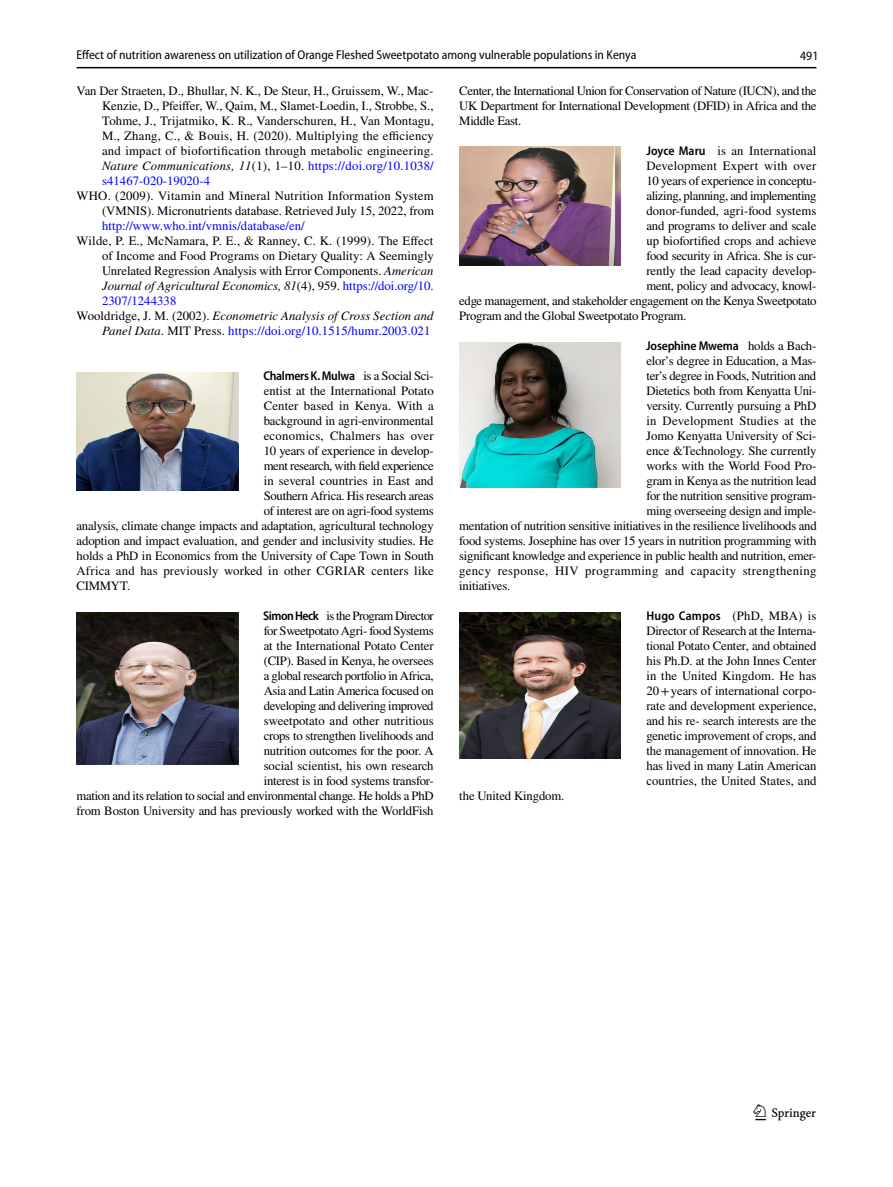
<style>
.page{position:relative;width:893px;height:1187px;background:#fff}
.page>*{position:absolute;margin:0;border:0;box-sizing:border-box;transform-origin:0 0}
.t1{font:22.5px "Springnew Regular 3";color:#000}
.t2{font:12.75px/15px "STIX";letter-spacing:-.015em;color:#000;text-align:justify}
.t3{font:12.75px/15px "STIX";letter-spacing:.005em;color:#000;text-align:right}
.t4{font:12.75px "STIX";letter-spacing:.015em;color:#000}
.t5{font:italic 12.75px "STIX";color:#000}
.t6{font:12.75px "STIX";letter-spacing:.005em;color:#00f}
.t7{font:12.75px "Myriad Pro Semi Cn 3";color:#000}
.t8{font:12.75px "STIX";letter-spacing:.02em;color:#000}
.t9{font:600 semi-condensed 12.75px "Myriad Pro";letter-spacing:-.025em;color:#000}
.t10{font:12.75px "STIX";letter-spacing:.03em;color:#000}
.t11{font:12.75px "STIX";letter-spacing:.01em;color:#000}
.t12{font:12.75px "Myriad Pro Unic Semi Condensed 2";color:#000}
.s1{font-style:italic}
.s2{color:#00f}
.s3{font-style:normal}
.s4{font-style:normal;color:#00f}
.s5{font-style:italic;color:#000}
.s6{color:#000}
.s7{font-family:"STIX";font-weight:400;font-stretch:normal}
.s8{font-family:"Myriad Pro";font-weight:600;font-stretch:semi-condensed}
</style>
<div class="page">
<hr style="left:77px;top:67px;width:739px;height:1px;background:#000">
<img style="left:77px;top:372px;width:161px;height:119px">
<img style="left:77px;top:612px;width:161px;height:152px">
<img style="left:459px;top:147px;width:162px;height:118px">
<img style="left:459px;top:342px;width:162px;height:146px">
<img style="left:459px;top:612px;width:162px;height:146px">
<p class="t7" style="left:77px;top:48px;width:561px">Effect of nutrition awareness on utilization of Orange Fleshed Sweetpotato among vulnerable populations in Kenya</p>
<p class="t12" style="left:800px;top:51px;width:20px">491</p>
<p class="t2" style="left:102px;top:84px;width:333px;text-indent:-26px">Van Der Straeten, D., Bhullar, N. K., De Steur, H., Gruissem, W., Mac-Kenzie, D., Pfeiffer, W., Qaim, M., Slamet-Loedin, I., Strobbe, S., Tohme, J., Trijatmiko, K. R., Vanderschuren, H., Van Montagu, M., Zhang, C., &amp; Bouis, H. (2020). Multiplying the efficiency and impact of biofortification through metabolic engineering.<br><span class="s1">Nature Communications, 11</span>(1), 1–10. <span class="s2">https://doi.org/10.1038/ s41467-020-19020-4</span></p>
<p class="t3" style="left:77px;top:189px;width:359px">WHO. (2009). Vitamin and Mineral Nutrition Information System (VMNIS). Micronutrients database. Retrieved July 15, 2022, from</p>
<p class="t6" style="left:102px;top:217px;width:204px">http://www.who.int/vmnis/database/en/</p>
<p class="t4" style="left:77px;top:232px;width:358px">Wilde, P. E., McNamara, P. E., &amp; Ranney, C. K. (1999). The Effect</p>
<p class="t3" style="left:102px;top:249px;width:333px">of Income and Food Programs on Dietary Quality: A Seemingly</p>
<p class="t2" style="left:102px;top:264px;width:333px">Unrelated Regression Analysis with Error Components. <span class="s1">American</span></p>
<p class="t5" style="left:102px;top:277px;width:333px">Journal of Agricultural Economics, 81<span class="s3">(4), 959.</span> <span class="s4">https://doi.org/10.</span></p>
<p class="t6" style="left:102px;top:292px;width:76px">2307/1244338</p>
<p class="t5" style="left:77px;top:307px;width:358px"><span class="s3">Wooldridge, J. M. (2002).</span> Econometric Analysis of Cross Section and</p>
<p class="t6" style="left:102px;top:322px;width:330px"><span class="s5">Panel Data</span><span class="s6">. MIT Press.</span> https://doi.org/10.1515/humr.2003.021</p>
<p class="t9" style="left:263px;top:369px;width:172px">Chalmers K. Mulwa <span class="s7">is a Social Sci-</span></p>
<p class="t3" style="left:264px;top:384px;width:172px">entist at the International Potato</p>
<p class="t4" style="left:264px;top:397px;width:172px">Center based in Kenya. With a</p>
<p class="t2" style="left:264px;top:414px;width:171px">background in agri-environmental</p>
<p class="t8" style="left:264px;top:427px;width:171px">economics, Chalmers has over</p>
<p class="t2" style="left:264px;top:444px;width:171px">10 years of experience in develop-</p>
<p class="t2" style="left:264px;top:459px;width:172px">ment research, with field experience</p>
<p class="t11" style="left:264px;top:472px;width:171px">in several countries in East and</p>
<p class="t2" style="left:264px;top:489px;width:172px">Southern Africa. His research areas</p>
<p class="t2" style="left:264px;top:504px;width:172px">of interest are on agri-food systems</p>
<p class="t2" style="left:77px;top:519px;width:359px">analysis, climate change impacts and adaptation, agricultural technology</p>
<p class="t2" style="left:77px;top:534px;width:359px">adoption and impact evaluation, and gender and inclusivity studies. He</p>
<p class="t2" style="left:77px;top:549px;width:359px">holds a PhD in Economics from the University of Cape Town in South</p>
<p class="t4" style="left:77px;top:562px;width:359px">Africa and has previously worked in other CGRIAR centers like</p>
<p class="t2" style="left:77px;top:579px;width:55px">CIMMYT.</p>
<p class="t2" style="left:77px;top:609px;width:359px;text-align:right"><span class="s8">Simon Heck</span> is the Program Director<br>for Sweetpotato Agri- food Systems<br>at the International Potato Center<br>(CIP). Based in Kenya, he oversees<br>a global research portfolio in Africa,<br>Asia and Latin America focused on<br>developing and delivering improved<br>sweetpotato and other nutritious<br>crops to strengthen livelihoods and<br>nutrition outcomes for the poor. A<br>social scientist, his own research<br>interest is in food systems transfor-<br>mation and its relation to social and environmental change. He holds a PhD from Boston University and has previously worked with the WorldFish</p>
<p class="t2" style="left:459px;top:84px;width:359px">Center, the International Union for Conservation of Nature (IUCN), and the UK Department for International Development (DFID) in Africa and the Middle East.</p>
<p class="t4" style="left:646px;top:142px;width:172px"><span class="s8">Joyce Maru</span> is an International</p>
<p class="t8" style="left:646px;top:157px;width:171px">Development Expert with over</p>
<p class="t2" style="left:646px;top:174px;width:172px">10 years of experience in conceptu-</p>
<p class="t2" style="left:646px;top:189px;width:172px">alizing, planning, and implementing</p>
<p class="t3" style="left:646px;top:204px;width:171px">donor-funded, agri-food systems</p>
<p class="t2" style="left:646px;top:219px;width:171px">and programs to deliver and scale</p>
<p class="t2" style="left:646px;top:234px;width:172px">up biofortified crops and achieve</p>
<p class="t2" style="left:646px;top:249px;width:172px">food security in Africa. She is cur-</p>
<p class="t2" style="left:646px;top:264px;width:172px">rently the lead capacity develop-</p>
<p class="t2" style="left:646px;top:279px;width:171px">ment, policy and advocacy, knowl-</p>
<p class="t2" style="left:459px;top:294px;width:359px">edge management, and stakeholder engagement on the Kenya Sweetpotato</p>
<p class="t2" style="left:459px;top:309px;width:229px">Program and the Global Sweetpotato Program.</p>
<p class="t9" style="left:646px;top:339px;width:172px">Josephine Mwema <span class="s7">holds a Bach-</span></p>
<p class="t2" style="left:646px;top:354px;width:172px">elor’s degree in Education, a Mas-</p>
<p class="t2" style="left:646px;top:369px;width:171px">ter’s degree in Foods, Nutrition and</p>
<p class="t2" style="left:646px;top:384px;width:172px">Dietetics both from Kenyatta Uni-</p>
<p class="t2" style="left:646px;top:399px;width:171px">versity. Currently pursuing a PhD</p>
<p class="t8" style="left:646px;top:412px;width:171px">in Development Studies at the</p>
<p class="t2" style="left:646px;top:429px;width:172px">Jomo Kenyatta University of Sci-</p>
<p class="t2" style="left:646px;top:444px;width:172px">ence &amp;Technology. She currently</p>
<p class="t2" style="left:646px;top:459px;width:172px">works with the World Food Pro-</p>
<p class="t2" style="left:646px;top:474px;width:171px">gram in Kenya as the nutrition lead</p>
<p class="t2" style="left:646px;top:489px;width:171px">for the nutrition sensitive program-</p>
<p class="t2" style="left:646px;top:504px;width:171px">ming overseeing design and imple-</p>
<p class="t2" style="left:459px;top:519px;width:359px">mentation of nutrition sensitive initiatives in the resilience livelihoods and</p>
<p class="t2" style="left:459px;top:534px;width:359px">food systems. Josephine has over 15 years in nutrition programming with</p>
<p class="t2" style="left:459px;top:549px;width:359px">significant knowledge and experience in public health and nutrition, emer-</p>
<p class="t10" style="left:459px;top:562px;width:359px">gency response, HIV programming and capacity strengthening</p>
<p class="t2" style="left:459px;top:579px;width:53px">initiatives.</p>
<p class="t2" style="left:646px;top:609px;width:172px"><span class="s8">Hugo Campos</span> (PhD, MBA) is Director of Research at the Interna&shy;tional Potato Center, and obtained his Ph.D. at the John Innes Center in the United Kingdom. He has 20+years of international corpo&shy;rate and development experience, and his re- search interests are the genetic improvement of crops, and the management of innovation. He has lived in many Latin American countries, the United States, and</p>
<p class="t2" style="left:459px;top:789px;width:107px">the United Kingdom.</p>
<h1 class="t1" style="left:755px;top:1104px;width:62px">1 3</h1>
</div>
